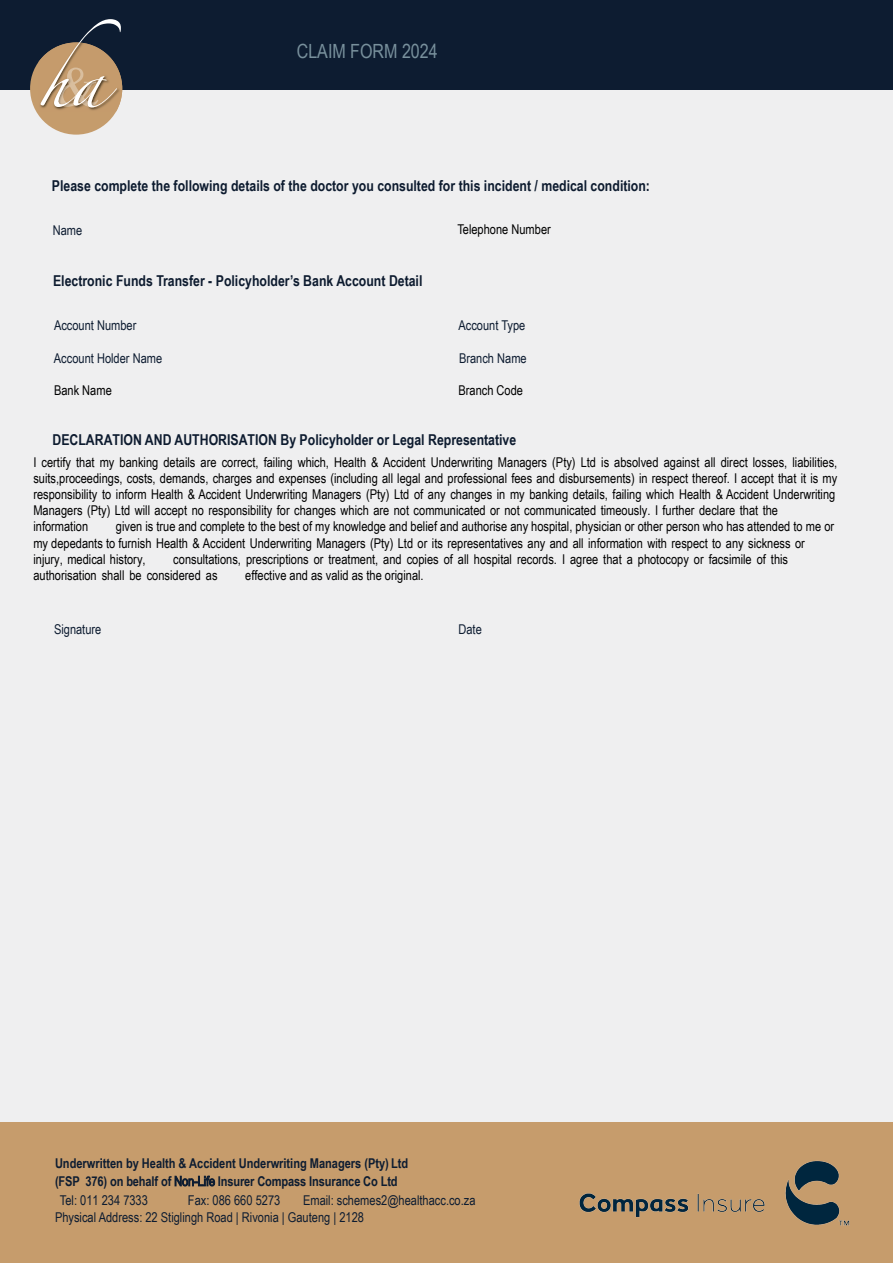
<style>
.page{position:relative;width:893px;height:1263px;background:#fff}
.page>*{position:absolute;margin:0;border:0;box-sizing:border-box;transform-origin:0 0}
.t1{font:19.5px "Arial Narrow";color:#78909c}
.t2{font:700 15px "Arial Narrow";color:#0d1b2f}
.t3{font:13.5px/16.2px "Arial Narrow";color:#000}
.t4{font:13.5px "Arial Narrow";color:#0d1c31}
.t5{font:700 13.5px/18px "Arial Narrow";color:#0d1c31}
.s1{font-weight:400}
</style>
<div class="page">
<div style="left:0;top:0;width:893px;height:1128px;background:#efeff0"></div>
<div style="left:0;top:0;width:893px;height:89px;background:#0d1c31"></div>
<div style="left:30px;top:42px;width:92px;height:93px;background:#c59c6c;border-radius:50%"></div>
<img style="left:39px;top:59px;width:83px;height:52px">
<svg style="left:41px;top:19px;width:80px;height:88px"></svg>
<div style="left:0;top:1123px;width:893px;height:140px;background:#c69c6c"></div>
<img style="left:579px;top:1160px;width:271px;height:66px">
<h1 class="t1" style="left:297px;top:37px;width:142px">CLAIM FORM 2024</h1>
<p class="t2" style="left:52px;top:175px;width:600px">Please complete the following details of the doctor you consulted for this incident / medical condition:</p>
<p class="t4" style="left:53px;top:220px;width:31px">Name</p>
<p class="t3" style="left:457px;top:221px;width:95px">Telephone Number</p>
<p class="t2" style="left:53px;top:270px;width:371px">Electronic Funds Transfer - Policyholder’s Bank Account Detail</p>
<p class="t4" style="left:54px;top:315px;width:84px">Account Number</p>
<p class="t4" style="left:54px;top:348px;width:110px">Account Holder Name</p>
<p class="t3" style="left:54px;top:382px;width:59px">Bank Name</p>
<p class="t4" style="left:458px;top:315px;width:68px">Account Type</p>
<p class="t4" style="left:459px;top:348px;width:69px">Branch Name</p>
<p class="t3" style="left:458px;top:382px;width:66px">Branch Code</p>
<p class="t2" style="left:52px;top:428px;width:465px">DECLARATION AND AUTHORISATION By Policyholder or Legal Representative</p>
<p class="t3" style="left:33px;top:453px;width:805px">I certify that my banking details are correct, failing which, Health &amp; Accident Underwriting Managers (Pty) Ltd is absolved against all direct losses, liabilities, suits,proceedings, costs, demands, charges and expenses (including all legal and professional fees and disbursements) in respect thereof. I accept that it is my responsibility to inform Health &amp; Accident Underwriting Managers (Pty) Ltd of any changes in my banking details, failing which Health &amp; Accident Underwriting Managers (Pty) Ltd will accept no responsibility for changes which are not communicated or not communicated timeously. I further declare that the<br>information</p>
<p class="t3" style="left:33px;top:518px;width:802px;text-indent:82px">given is true and complete to the best of my knowledge and belief and authorise any hospital, physician or other person who has attended to me or my depedants to furnish Health &amp; Accident Underwriting Managers (Pty) Ltd or its representatives any and all information with respect to any sickness or injury, medical history,</p>
<p class="t3" style="left:33px;top:550px;width:756px;text-indent:140px">consultations, prescriptions or treatment, and copies of all hospital records. I agree that a photocopy or facsimile of this authorisation shall be considered as</p>
<p class="t3" style="left:245px;top:567px;width:180px">effective and as valid as the original.</p>
<p class="t4" style="left:54px;top:619px;width:49px">Signature</p>
<p class="t4" style="left:458px;top:619px;width:25px">Date</p>
<p class="t5" style="left:55px;top:1153px;width:355px">Underwritten by Health &amp; Accident Underwriting Managers (Pty) Ltd (FSP 376) on behalf of <span class="s1">Non-Life</span> Insurer Compass Insurance Co Ltd</p>
<p class="t4" style="left:55px;top:1207px;width:310px">Physical Address: 22 Stiglingh Road | Rivonia | Gauteng | 2128</p>
<p class="t4" style="left:60px;top:1190px;width:90px">Tel: 011 234 7333</p>
<p class="t4" style="left:188px;top:1190px;width:94px">Fax: 086 660 5273</p>
<p class="t4" style="left:303px;top:1190px;width:174px">Email: schemes2@healthacc.co.za</p>
</div>
